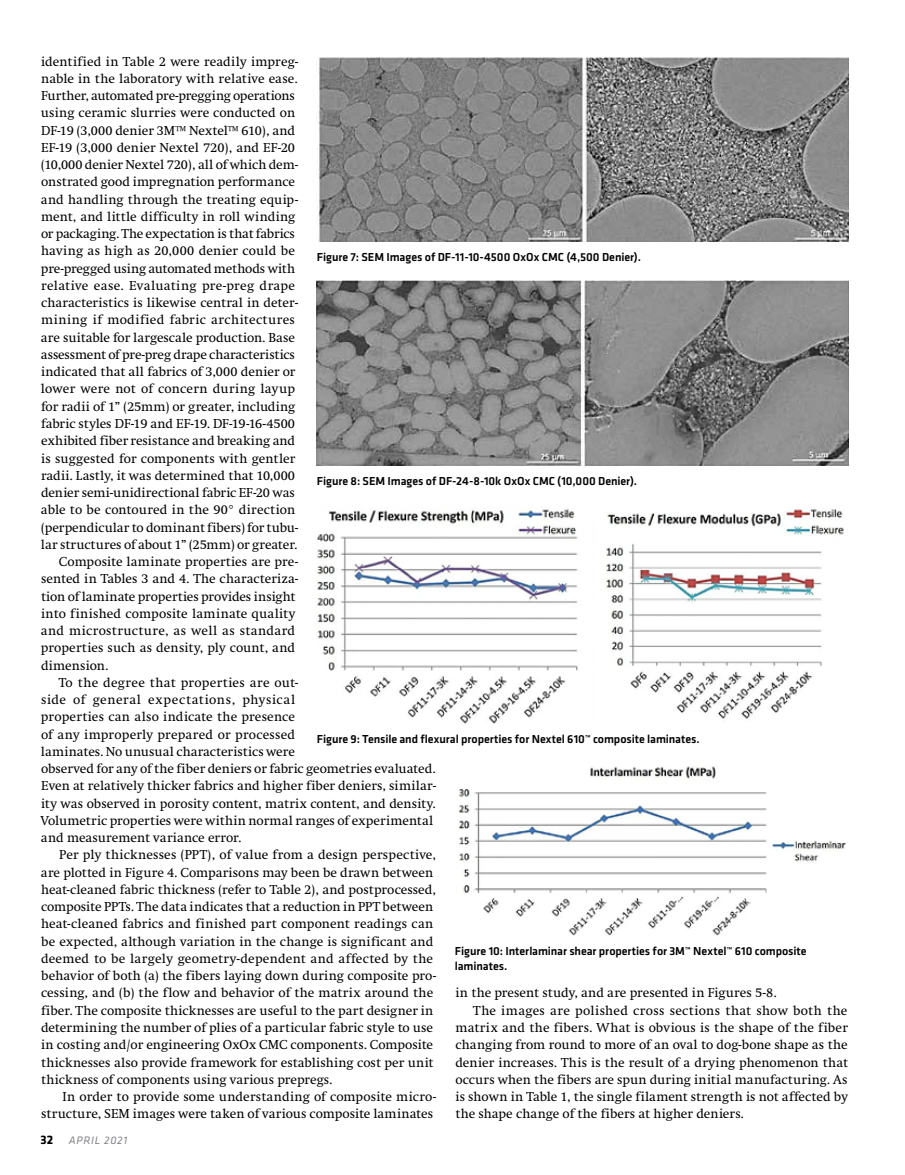
<style>
.page{position:relative;width:905px;height:1175px;background:#fff}
.page>*{position:absolute;margin:0;border:0;box-sizing:border-box;transform-origin:0 0}
.t1{font:13.5px "Swift";letter-spacing:.005em;color:#000}
.t2{font:13.5px "Swift";letter-spacing:-.015em;color:#000}
.t3{font:13.5px "Swift";letter-spacing:.03em;color:#000}
.t4{font:13.5px "Swift";letter-spacing:.04em;color:#000}
.t5{font:13.5px "Swift";letter-spacing:.025em;color:#000}
.t6{font:500 12px/15px "Klavika Basic";letter-spacing:-.005em;color:#000}
.t7{font:italic 11.25px "Klavika Basic";letter-spacing:.055em;color:#808285}
.s1{font-weight:700;font-style:normal;font-size:12.75px;color:#000}
</style>
<div class="page">
<img style="left:317px;top:509px;width:527px;height:214px">
<img style="left:459px;top:766px;width:387px;height:170px">
<img style="left:317px;top:57px;width:531px;height:185px">
<img style="left:317px;top:281px;width:531px;height:184px">
<p class="t1" style="left:41px;top:54px;width:258px">identified in Table 2 were readily impreg-</p>
<p class="t1" style="left:41px;top:71px;width:258px">nable in the laboratory with relative ease.</p>
<p class="t2" style="left:41px;top:88px;width:255px">Further, automated pre-pregging operations</p>
<p class="t1" style="left:41px;top:106px;width:256px">using ceramic slurries were conducted on</p>
<p class="t1" style="left:41px;top:123px;width:256px">DF-19 (3,000 denier 3M™ Nextel™ 610), and</p>
<p class="t1" style="left:41px;top:140px;width:255px">EF-19 (3,000 denier Nextel 720), and EF-20</p>
<p class="t1" style="left:41px;top:157px;width:258px">(10,000 denier Nextel 720), all of which dem-</p>
<p class="t1" style="left:41px;top:175px;width:255px">onstrated good impregnation performance</p>
<p class="t1" style="left:41px;top:192px;width:258px">and handling through the treating equip-</p>
<p class="t1" style="left:41px;top:209px;width:256px">ment, and little difficulty in roll winding</p>
<p class="t1" style="left:41px;top:226px;width:255px">or packaging. The expectation is that fabrics</p>
<p class="t1" style="left:41px;top:244px;width:255px">having as high as 20,000 denier could be</p>
<p class="t2" style="left:41px;top:261px;width:256px">pre-pregged using automated methods with</p>
<p class="t1" style="left:41px;top:278px;width:255px">relative ease. Evaluating pre-preg drape</p>
<p class="t1" style="left:41px;top:295px;width:258px">characteristics is likewise central in deter-</p>
<p class="t3" style="left:41px;top:313px;width:255px">mining if modified fabric architectures</p>
<p class="t1" style="left:41px;top:330px;width:255px">are suitable for largescale production. Base</p>
<p class="t2" style="left:41px;top:347px;width:255px">assessment of pre-preg drape characteristics</p>
<p class="t1" style="left:41px;top:364px;width:256px">indicated that all fabrics of 3,000 denier or</p>
<p class="t1" style="left:41px;top:382px;width:255px">lower were not of concern during layup</p>
<p class="t1" style="left:41px;top:399px;width:256px">for radii of 1” (25mm) or greater, including</p>
<p class="t1" style="left:41px;top:416px;width:255px">fabric styles DF-19 and EF-19. DF-19-16-4500</p>
<p class="t1" style="left:41px;top:433px;width:256px">exhibited fiber resistance and breaking and</p>
<p class="t1" style="left:41px;top:451px;width:256px">is suggested for components with gentler</p>
<p class="t1" style="left:41px;top:468px;width:255px">radii. Lastly, it was determined that 10,000</p>
<p class="t1" style="left:41px;top:485px;width:255px">denier semi-unidirectional fabric EF-20 was</p>
<p class="t1" style="left:41px;top:502px;width:256px">able to be contoured in the 90° direction</p>
<p class="t1" style="left:41px;top:520px;width:258px">(perpendicular to dominant fibers) for tubu-</p>
<p class="t1" style="left:41px;top:537px;width:258px">lar structures of about 1” (25mm) or greater.</p>
<p class="t1" style="left:59px;top:554px;width:240px">Composite laminate properties are pre-</p>
<p class="t1" style="left:41px;top:571px;width:258px">sented in Tables 3 and 4. The characteriza-</p>
<p class="t1" style="left:41px;top:589px;width:256px">tion of laminate properties provides insight</p>
<p class="t1" style="left:41px;top:606px;width:256px">into finished composite laminate quality</p>
<p class="t3" style="left:41px;top:623px;width:256px">and microstructure, as well as standard</p>
<p class="t1" style="left:41px;top:640px;width:256px">properties such as density, ply count, and</p>
<p class="t1" style="left:41px;top:658px;width:69px">dimension.</p>
<p class="t5" style="left:59px;top:675px;width:240px">To the degree that properties are out-</p>
<p class="t4" style="left:41px;top:692px;width:256px">side of general expectations, physical</p>
<p class="t1" style="left:41px;top:709px;width:255px">properties can also indicate the presence</p>
<p class="t1" style="left:41px;top:727px;width:256px">of any improperly prepared or processed</p>
<p class="t1" style="left:41px;top:744px;width:255px">laminates. No unusual characteristics were</p>
<p class="t1" style="left:41px;top:761px;width:396px">observed for any of the fiber deniers or fabric geometries evaluated.</p>
<p class="t1" style="left:41px;top:778px;width:396px">Even at relatively thicker fabrics and higher fiber deniers, similar-</p>
<p class="t1" style="left:41px;top:796px;width:396px">ity was observed in porosity content, matrix content, and density.</p>
<p class="t1" style="left:41px;top:813px;width:394px">Volumetric properties were within normal ranges of experimental</p>
<p class="t1" style="left:41px;top:830px;width:202px">and measurement variance error.</p>
<p class="t1" style="left:59px;top:847px;width:378px">Per ply thicknesses (PPT), of value from a design perspective,</p>
<p class="t1" style="left:41px;top:865px;width:394px">are plotted in Figure 4. Comparisons may been be drawn between</p>
<p class="t1" style="left:41px;top:882px;width:396px">heat-cleaned fabric thickness (refer to Table 2), and postprocessed,</p>
<p class="t1" style="left:41px;top:899px;width:394px">composite PPTs. The data indicates that a reduction in PPT between</p>
<p class="t1" style="left:41px;top:916px;width:394px">heat-cleaned fabrics and finished part component readings can</p>
<p class="t1" style="left:41px;top:934px;width:393px">be expected, although variation in the change is significant and</p>
<p class="t1" style="left:41px;top:951px;width:393px">deemed to be largely geometry-dependent and affected by the</p>
<p class="t1" style="left:41px;top:968px;width:396px">behavior of both (a) the fibers laying down during composite pro-</p>
<p class="t1" style="left:41px;top:985px;width:393px">cessing, and (b) the flow and behavior of the matrix around the</p>
<p class="t1" style="left:41px;top:1003px;width:394px">fiber. The composite thicknesses are useful to the part designer in</p>
<p class="t1" style="left:41px;top:1020px;width:393px">determining the number of plies of a particular fabric style to use</p>
<p class="t1" style="left:41px;top:1037px;width:393px">in costing and/or engineering OxOx CMC components. Composite</p>
<p class="t1" style="left:41px;top:1054px;width:394px">thicknesses also provide framework for establishing cost per unit</p>
<p class="t1" style="left:41px;top:1072px;width:293px">thickness of components using various prepregs.</p>
<p class="t1" style="left:63px;top:1089px;width:375px">In order to provide some understanding of composite micro-</p>
<p class="t1" style="left:41px;top:1106px;width:393px">structure, SEM images were taken of various composite laminates</p>
<p class="t6" style="left:317px;top:250px;width:326px">Figure 7: SEM Images of DF-11-10-4500 OxOx CMC (4,500 Denier).</p>
<p class="t6" style="left:317px;top:473px;width:322px">Figure 8: SEM Images of DF-24-8-10k OxOx CMC (10,000 Denier).</p>
<p class="t6" style="left:317px;top:731px;width:384px">Figure 9: Tensile and flexural properties for Nextel 610™ composite laminates.</p>
<p class="t6" style="left:455px;top:943px;width:353px">Figure 10: Interlaminar shear properties for 3M™ Nextel™ 610 composite laminates.</p>
<p class="t1" style="left:455px;top:985px;width:322px">in the present study, and are presented in Figures 5-8.</p>
<p class="t1" style="left:473px;top:1003px;width:376px">The images are polished cross sections that show both the</p>
<p class="t1" style="left:455px;top:1020px;width:394px">matrix and the fibers. What is obvious is the shape of the fiber</p>
<p class="t1" style="left:455px;top:1037px;width:393px">changing from round to more of an oval to dog-bone shape as the</p>
<p class="t1" style="left:455px;top:1054px;width:394px">denier increases. This is the result of a drying phenomenon that</p>
<p class="t1" style="left:455px;top:1072px;width:393px">occurs when the fibers are spun during initial manufacturing. As</p>
<p class="t1" style="left:455px;top:1089px;width:394px">is shown in Table 1, the single filament strength is not affected by</p>
<p class="t1" style="left:455px;top:1106px;width:290px">the shape change of the fibers at higher deniers.</p>
<p class="t7" style="left:40px;top:1133px;width:88px"><span class="s1">32</span> APRIL 2021</p>
</div>
